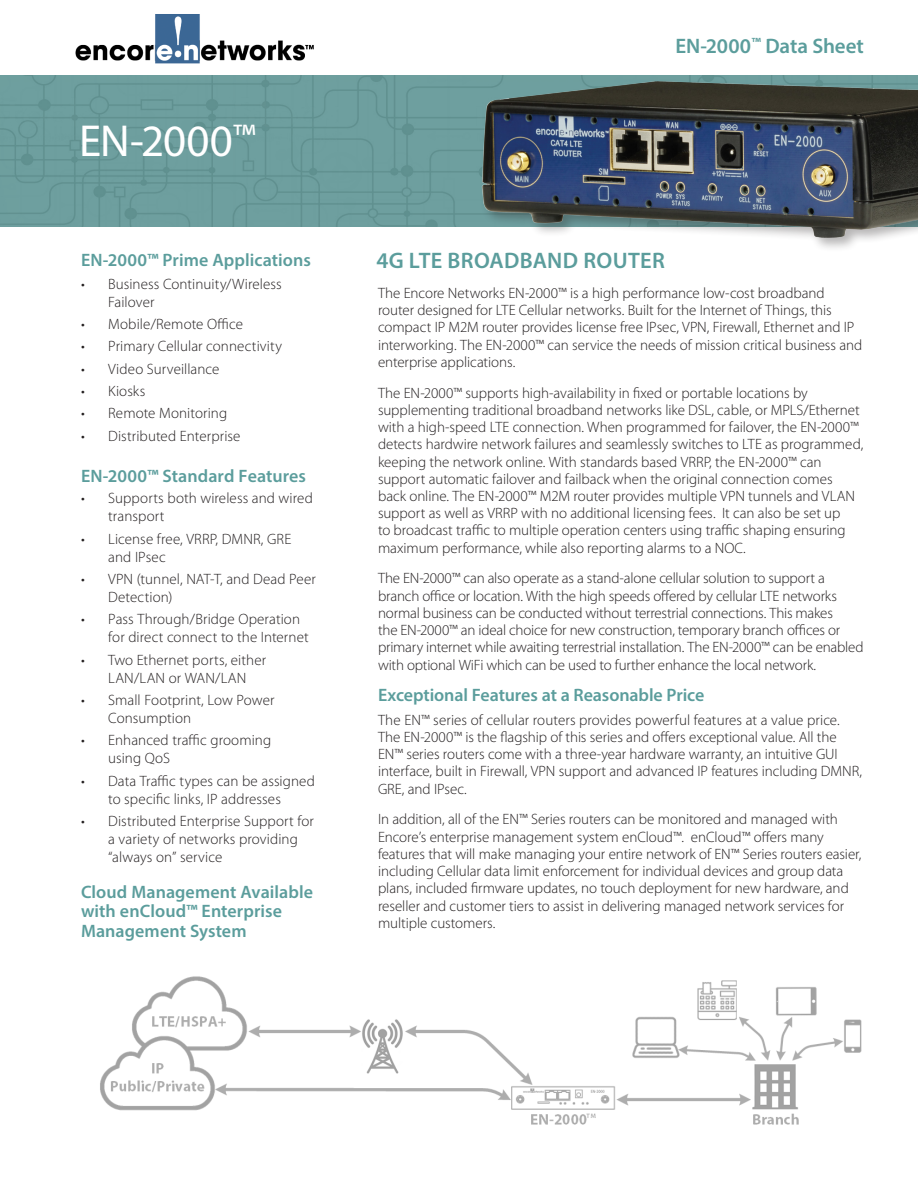
<style>
.page{position:relative;width:918px;height:1188px;background:#fff}
.page>*{position:absolute;margin:0;border:0;box-sizing:border-box;transform-origin:0 0}
.t1{font:45px "Myriad Pro";letter-spacing:-.01em;color:#fff}
.t2{font:600 22.5px "Myriad Pro";letter-spacing:.015em;color:#5b9d9c}
.t3{font:600 21px "Myriad Pro";color:#5b9d9c}
.t4{font:600 18px/19.5px "Myriad Pro";letter-spacing:.005em;color:#5b9d9c}
.t5{font:300 15px/17.2px "Myriad Pro";letter-spacing:-.005em;color:#231f20}
.s1{font-size:37.5px}
</style>
<div class="page">
<img style="left:0;top:76px;width:467px;height:151px">
<img style="left:75px;top:14px;width:239px;height:49px">
<img style="left:467px;top:75px;width:451px;height:173px">
<img style="left:100px;top:976px;width:762px;height:149px">
<h1 class="t1" style="left:79px;top:114px;width:178px">EN-2000<span class="s1">™</span></h1>
<p class="t4" style="left:81px;top:250px;width:231px">EN-2000™ Prime Applications</p>
<p class="t5" style="left:108px;top:275px;width:175px;line-height:18px;text-indent:-27px">• Business Continuity/Wireless<br>Failover</p>
<p class="t5" style="left:81px;top:315px;width:163px">• Mobile/Remote Office</p>
<p class="t5" style="left:81px;top:338px;width:202px">• Primary Cellular connectivity</p>
<p class="t5" style="left:81px;top:360px;width:140px">• Video Surveillance</p>
<p class="t5" style="left:81px;top:382px;width:66px">• Kiosks</p>
<p class="t5" style="left:81px;top:405px;width:147px">• Remote Monitoring</p>
<p class="t5" style="left:81px;top:427px;width:161px">• Distributed Enterprise</p>
<p class="t4" style="left:81px;top:466px;width:227px">EN-2000™ Standard Features</p>
<p class="t5" style="left:108px;top:489px;width:206px;line-height:18px;text-indent:-27px">• Supports both wireless and wired transport</p>
<p class="t5" style="left:108px;top:530px;width:185px;line-height:18px;text-indent:-27px">• License free, VRRP, DMNR, GRE and IPsec</p>
<p class="t5" style="left:108px;top:570px;width:209px;line-height:18px;text-indent:-27px">• VPN (tunnel, NAT-T, and Dead Peer<br>Detection)</p>
<p class="t5" style="left:108px;top:610px;width:202px;line-height:18px;text-indent:-27px">• Pass Through/Bridge Operation for direct connect to the Internet</p>
<p class="t5" style="left:81px;top:651px;width:186px;line-height:18px;text-align:center">• Two Ethernet ports, either<br>LAN/LAN or WAN/LAN</p>
<p class="t5" style="left:108px;top:691px;width:168px;line-height:18px;text-indent:-27px">• Small Footprint, Low Power<br>Consumption</p>
<p class="t5" style="left:108px;top:731px;width:165px;line-height:18px;text-indent:-27px">• Enhanced traffic grooming using QoS</p>
<p class="t5" style="left:81px;top:772px;width:235px;line-height:18px;text-align:center">• Data Traffic types can be assigned to specific links, IP addresses</p>
<p class="t5" style="left:108px;top:812px;width:207px;line-height:18px;text-indent:-27px">• Distributed Enterprise Support for a variety of networks providing “always on” service</p>
<p class="t4" style="left:81px;top:881px;width:234px">Cloud Management Available with enCloud™ Enterprise<br>Management System</p>
<h3 class="t3" style="left:675px;top:32px;width:190px">EN-2000<sup>™</sup> Data Sheet</h3>
<h2 class="t2" style="left:376px;top:246px;width:290px">4G LTE BROADBAND ROUTER</h2>
<p class="t5" style="left:378px;top:284px;width:486px">The Encore Networks EN-2000™ is a high performance low-cost broadband router designed for LTE Cellular networks. Built for the Internet of Things, this compact IP M2M router provides license free IPsec, VPN, Firewall, Ethernet and IP interworking. The EN-2000™ can service the needs of mission critical business and enterprise applications.</p>
<p class="t5" style="left:378px;top:384px;width:487px">The EN-2000™ supports high-availability in fixed or portable locations by supplementing traditional broadband networks like DSL, cable, or MPLS/Ethernet with a high-speed LTE connection. When programmed for failover, the EN-2000™ detects hardwire network failures and seamlessly switches to LTE as programmed, keeping the network online. With standards based VRRP, the EN-2000™ can support automatic failover and failback when the original connection comes back online. The EN-2000™ M2M router provides multiple VPN tunnels and VLAN support as well as VRRP with no additional licensing fees. It can also be set up<br>to broadcast traffic to multiple operation centers using traffic shaping ensuring maximum performance, while also reporting alarms to a NOC.</p>
<p class="t5" style="left:378px;top:570px;width:487px">The EN-2000™ can also operate as a stand-alone cellular solution to support a branch office or location. With the high speeds offered by cellular LTE networks normal business can be conducted without terrestrial connections. This makes<br>the EN-2000™ an ideal choice for new construction, temporary branch offices or primary internet while awaiting terrestrial installation. The EN-2000™ can be enabled with optional WiFi which can be used to further enhance the local network.</p>
<p class="t4" style="left:378px;top:684px;width:328px">Exceptional Features at a Reasonable Price</p>
<p class="t5" style="left:378px;top:711px;width:486px">The EN™ series of cellular routers provides powerful features at a value price.<br>The EN-2000™ is the flagship of this series and offers exceptional value. All the EN™ series routers come with a three-year hardware warranty, an intuitive GUI interface, built in Firewall, VPN support and advanced IP features including DMNR, GRE, and IPsec.</p>
<p class="t5" style="left:378px;top:810px;width:485px">In addition, all of the EN™ Series routers can be monitored and managed with Encore’s enterprise management system enCloud™. enCloud™ offers many features that will make managing your entire network of EN™ Series routers easier, including Cellular data limit enforcement for individual devices and group data plans, included firmware updates, no touch deployment for new hardware, and reseller and customer tiers to assist in delivering managed network services for multiple customers.</p>
</div>
